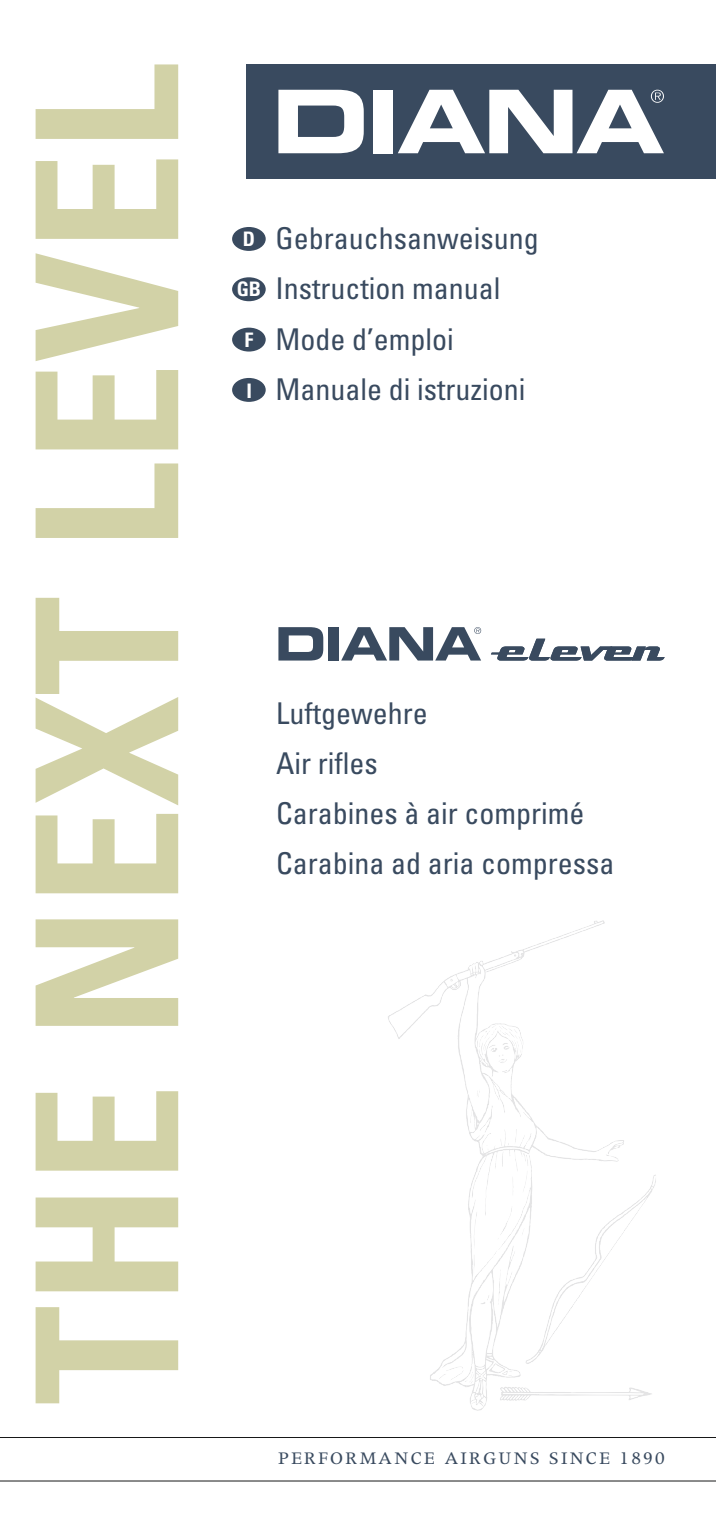
<style>
.page{position:relative;width:716px;height:1531px;background:#fff}
.page>*{position:absolute;margin:0;border:0;box-sizing:border-box;transform-origin:0 0}
.t1{font:700 condensed 197.5px "Univers";letter-spacing:.005em;color:#d2d2a7}
.t2{font:condensed 30px "Univers";color:#394a5f}
.t3{font:20px "Apollo MT Std";letter-spacing:.115em;color:#394a5f}
.t4{font:700 condensed 20px "Univers";color:#fff}
</style>
<div class="page">
<svg style="left:278px;top:627px;width:45px;height:33px"></svg>
<div style="left:328px;top:627px;width:11px;height:33px;background:#394a5f"></div>
<svg style="left:341px;top:627px;width:140px;height:33px"></svg>
<svg style="left:500px;top:1138px;width:9px;height:29px"></svg>
<svg style="left:488px;top:1363px;width:24px;height:13px"></svg>
<svg style="left:438px;top:1366px;width:35px;height:18px"></svg>
<svg style="left:500px;top:1387px;width:152px;height:14px"></svg>
<svg style="left:388px;top:921px;width:213px;height:142px"></svg>
<svg style="left:479px;top:1105px;width:14px;height:27px"></svg>
<svg style="left:521px;top:1153px;width:132px;height:211px"></svg>
<svg style="left:473px;top:1206px;width:39px;height:99px"></svg>
<svg style="left:491px;top:639px;width:173px;height:21px"></svg>
<hr style="left:0;top:1480px;width:716px;height:1px;background:#171818">
<hr style="left:0;top:1437px;width:716px;height:1px;background:#171818">
<div style="left:246px;top:64px;width:470px;height:115px;background:#394a5f"></div>
<svg style="left:278px;top:90px;width:86px;height:63px"></svg>
<div style="left:373px;top:90px;width:20px;height:63px;background:#fff"></div>
<svg style="left:398px;top:90px;width:266px;height:63px"></svg>
<div style="left:232px;top:227px;width:34px;height:24px;background:#394a5f;border-radius:50%"></div>
<div style="left:232px;top:328px;width:34px;height:23px;background:#394a5f;border-radius:50%"></div>
<div style="left:232px;top:378px;width:34px;height:24px;background:#394a5f;border-radius:50%"></div>
<div style="left:232px;top:277px;width:34px;height:24px;background:#394a5f;border-radius:50%"></div>
<p class="t1" style="left:-13px;top:1404px;width:1342px;rotate:-90deg">THE NEXT LEVEL</p>
<p class="t4" style="left:243px;top:227px;width:14px">D</p>
<p class="t4" style="left:237px;top:277px;width:26px">GB</p>
<p class="t4" style="left:244px;top:328px;width:10px">F</p>
<p class="t4" style="left:246px;top:378px;width:7px">I</p>
<p class="t2" style="left:275px;top:220px;width:265px">Gebrauchsanweisung</p>
<p class="t2" style="left:275px;top:270px;width:226px">Instruction manual</p>
<p class="t2" style="left:275px;top:320px;width:180px">Mode d’emploi</p>
<p class="t2" style="left:275px;top:370px;width:251px">Manuale di istruzioni</p>
<p class="t2" style="left:276px;top:694px;width:153px">Luftgewehre</p>
<p class="t2" style="left:276px;top:744px;width:103px">Air rifles</p>
<p class="t2" style="left:276px;top:794px;width:310px">Carabines à air comprimé</p>
<p class="t2" style="left:276px;top:844px;width:340px">Carabina ad aria compressa</p>
<p class="t3" style="left:278px;top:1447px;width:388px">PERFORMANCE AIRGUNS SINCE 1890</p>
</div>
